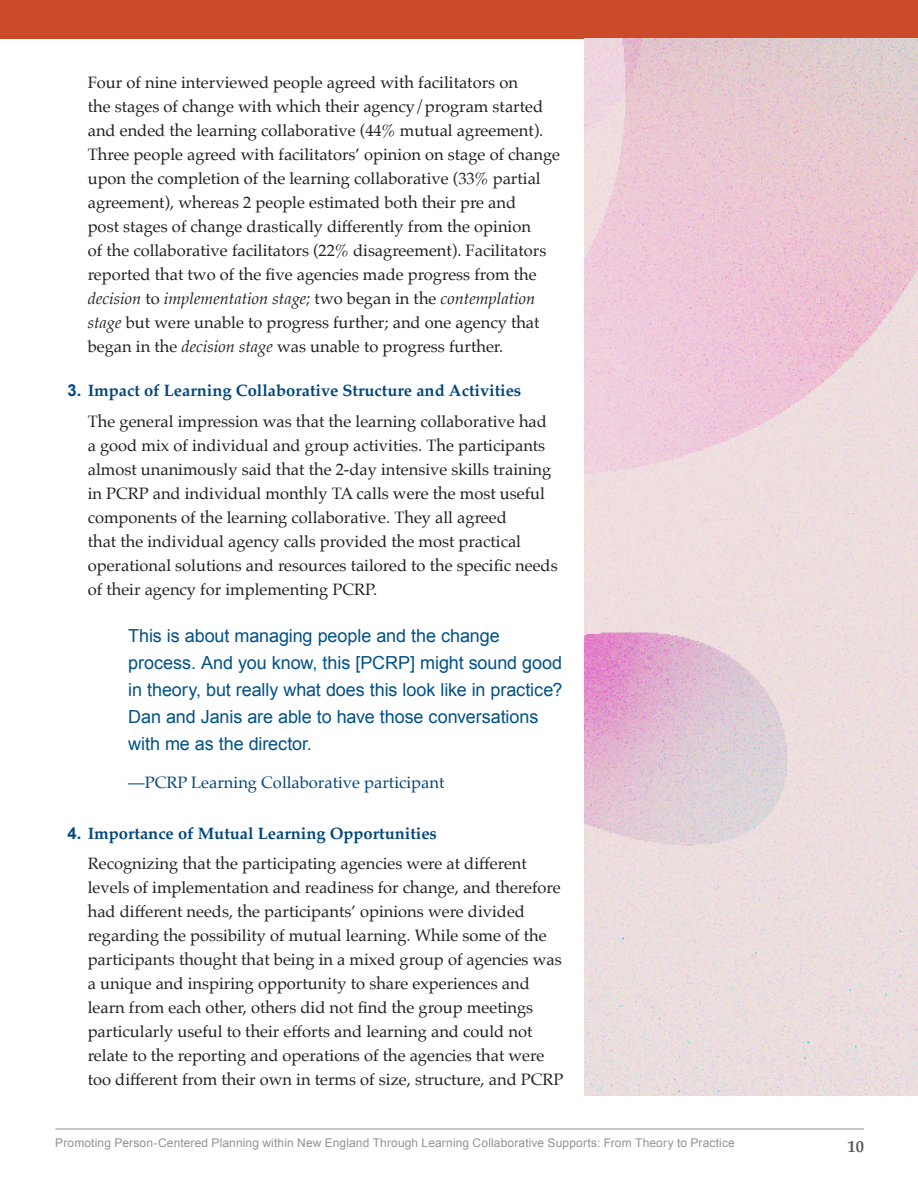
<style>
.page{position:relative;width:918px;height:1188px;background:#fff}
.page>*{position:absolute;margin:0;border:0;box-sizing:border-box;transform-origin:0 0}
.Intro{font:18px/27px "Arial";letter-spacing:-.005em;color:#015188}
.P_indent{font:16.5px/24px "Palatino";color:#231f20}
.t1{font:700 16.5px "Palatino";color:#00467e}
.t2{font:16.5px "Palatino";color:#00467e}
.t3{font:700 16.5px "Palatino";color:#57585a}
.t4{font:12px "Arial";letter-spacing:.01em;color:#919396}
.s1{font-style:italic}
.s2{font-family:"Arial"}
</style>
<div class="page">
<div style="left:0;top:0;width:918px;height:39px;background:#cb4a27"></div>
<hr style="left:55px;top:1129px;width:809px;height:1px;background:#919396">
<img style="left:584px;top:39px;width:334px;height:1056px">
<p class="P_indent" style="left:88px;top:70px;width:474px">Four of nine interviewed people agreed with facilitators on<br>the stages of change with which their agency/program started and ended the learning collaborative (44% mutual agreement).<br>Three people agreed with facilitators’ opinion on stage of change upon the completion of the learning collaborative (33% partial agreement), whereas 2 people estimated both their pre and<br>post stages of change drastically differently from the opinion<br>of the collaborative facilitators (22% disagreement). Facilitators reported that two of the five agencies made progress from the <span class="s1">decision</span> to <span class="s1">implementation stage;</span> two began in the <span class="s1">contemplation stage</span> but were unable to progress further; and one agency that began in the <span class="s1">decision stage</span> was unable to progress further.</p>
<p class="t1" style="left:68px;top:376px;width:455px"><span class="s2">3.</span> Impact of Learning Collaborative Structure and Activities</p>
<p class="P_indent" style="left:88px;top:409px;width:471px">The general impression was that the learning collaborative had a good mix of individual and group activities. The participants almost unanimously said that the 2-day intensive skills training in PCRP and individual monthly TA calls were the most useful components of the learning collaborative. They all agreed<br>that the individual agency calls provided the most practical operational solutions and resources tailored to the specific needs of their agency for implementing PCRP.</p>
<p class="Intro" style="left:128px;top:622px;width:436px">This is about managing people and the change process. And you know, this [PCRP] might sound good in theory, but really what does this look like in practice?<br>Dan and Janis are able to have those conversations with me as the director.</p>
<p class="t2" style="left:128px;top:768px;width:318px">—PCRP Learning Collaborative participant</p>
<p class="t1" style="left:68px;top:819px;width:371px"><span class="s2">4.</span> Importance of Mutual Learning Opportunities</p>
<p class="P_indent" style="left:88px;top:852px;width:477px">Recognizing that the participating agencies were at different levels of implementation and readiness for change, and therefore had different needs, the participants’ opinions were divided regarding the possibility of mutual learning. While some of the participants thought that being in a mixed group of agencies was a unique and inspiring opportunity to share experiences and learn from each other, others did not find the group meetings particularly useful to their efforts and learning and could not relate to the reporting and operations of the agencies that were too different from their own in terms of size, structure, and PCRP</p>
<p class="t4" style="left:55px;top:1135px;width:681px">Promoting Person-Centered Planning within New England Through Learning Collaborative Supports: From Theory to Practice</p>
<p class="t3" style="left:848px;top:1132px;width:18px">10</p>
</div>
